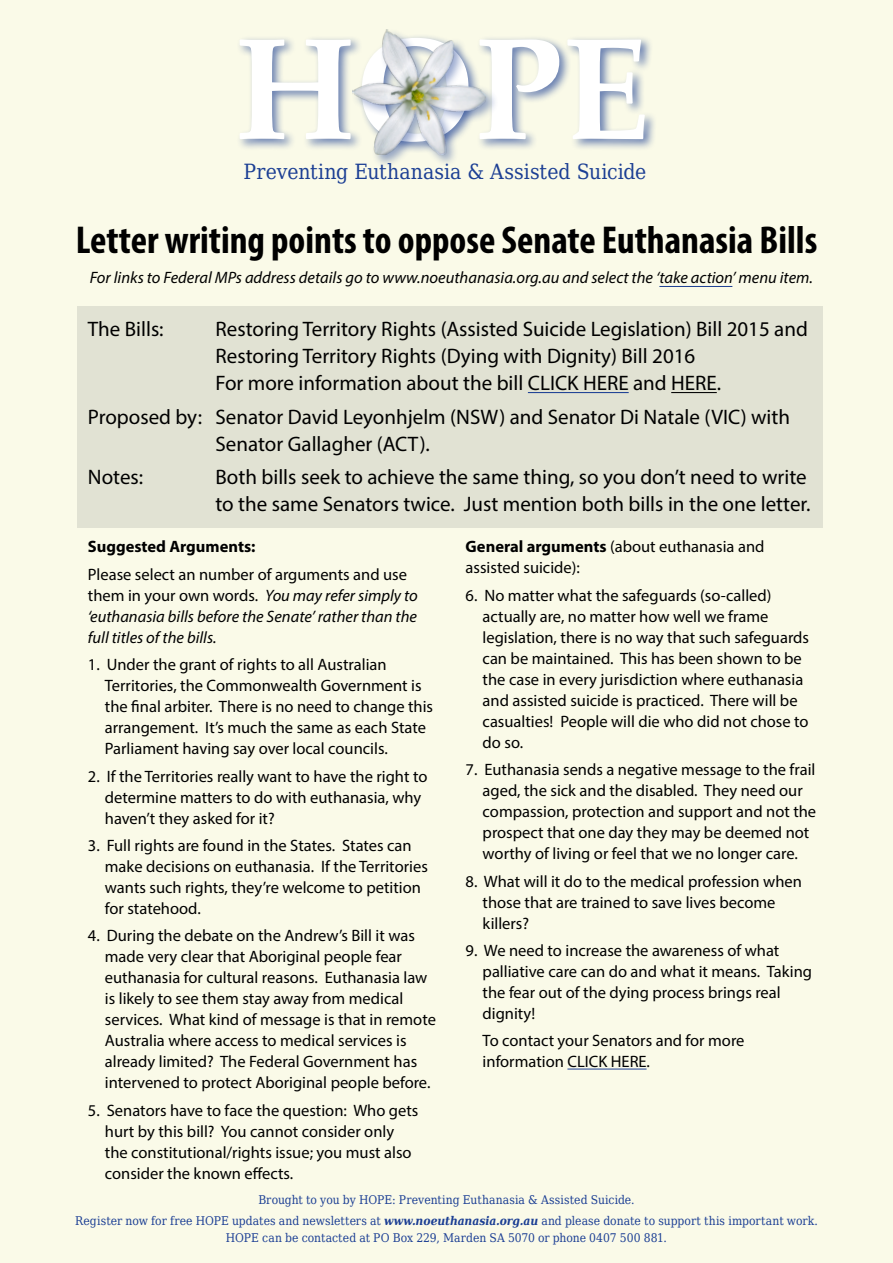
<style>
.page{position:relative;width:893px;height:1263px;background:#fafae8}
.page>*{position:absolute;margin:0;border:0;box-sizing:border-box;transform-origin:0 0}
.t1{font:700 144px "Palatino Linotype";color:#fff}
.t2{font:700 condensed 39px "Myriad Pro";color:#000}
.t3{font:21px/27px "Myriad Pro";color:#000}
.t4{font:21px "DejaVu Serif Condensed";color:#1c3f94}
.t5{font:16.5px/21px "Myriad Pro";color:#000}
.t6{font:italic 16.5px/21px "Myriad Pro";color:#000}
.t7{font:700 16.5px "Myriad Pro";color:#000}
.t8{font:12px/20.7px "DejaVu Serif Condensed";letter-spacing:.005em;color:#1c3f94;text-align:center}
.s1{font-style:normal}
.s2{font-weight:700}
.s3{font-weight:700;font-style:italic}
</style>
<div class="page">
<div style="left:236px;top:34px;width:421px;height:120px;background:#1c3f94;opacity:.65"></div>
<div style="left:351px;top:28px;width:148px;height:140px;background:#1c3f94;opacity:.45"></div>
<img style="left:349px;top:28px;width:140px;height:131px">
<div style="left:77px;top:306px;width:746px;height:221px;background:#e1e2d3"></div>
<hr style="left:528px;top:392px;width:101px;height:1px;background:#1c3f94">
<hr style="left:671px;top:392px;width:46px;height:1px;background:#000">
<hr style="left:567px;top:1069px;width:80px;height:1px;background:#1c3f94">
<hr style="left:659px;top:286px;width:73px;height:1px;background:#1c3f94">
<h1 class="t1" style="left:235px;top:-12px;width:417px">HOPE</h1>
<p class="t4" style="left:244px;top:156px;width:404px">Preventing Euthanasia &amp; Assisted Suicide</p>
<h2 class="t2" style="left:76px;top:215px;width:743px">Letter writing points to oppose Senate Euthanasia Bills</h2>
<p class="t6" style="left:90px;top:267px;width:725px">For links to Federal MPs address details go to www.noeuthanasia.org.au and select the ‘take action’ menu item.</p>
<p class="t3" style="left:88px;top:316px;width:77px">The Bills:</p>
<p class="t3" style="left:215px;top:316px;width:594px">Restoring Territory Rights (Assisted Suicide Legislation) Bill 2015 and<br>Restoring Territory Rights (Dying with Dignity) Bill 2016<br>For more information about the bill CLICK HERE and HERE.</p>
<p class="t3" style="left:215px;top:403px;width:576px;text-indent:-128px">Proposed by: Senator David Leyonhjelm (NSW) and Senator Di Natale (VIC) with<br>Senator Gallagher (ACT).</p>
<p class="t3" style="left:88px;top:463px;width:57px">Notes:</p>
<p class="t3" style="left:215px;top:463px;width:597px">Both bills seek to achieve the same thing, so you don’t need to write to the same Senators twice. Just mention both bills in the one letter.</p>
<p class="t7" style="left:88px;top:536px;width:169px">Suggested Arguments:</p>
<p class="t6" style="left:88px;top:563px;width:332px"><span class="s1">Please select an number of arguments and use them in your own words.</span> You may refer simply to ‘euthanasia bills before the Senate’ rather than the full titles of the bills.</p>
<p class="t5" style="left:105px;top:654px;width:330px;text-indent:-17px">1. Under the grant of rights to all Australian Territories, the Commonwealth Government is the final arbiter. There is no need to change this arrangement. It’s much the same as each State Parliament having say over local councils.</p>
<p class="t5" style="left:105px;top:765px;width:324px;text-indent:-17px">2. If the Territories really want to have the right to determine matters to do with euthanasia, why haven’t they asked for it?</p>
<p class="t5" style="left:105px;top:835px;width:324px;text-indent:-17px">3. Full rights are found in the States. States can make decisions on euthanasia. If the Territories wants such rights, they’re welcome to petition for statehood.</p>
<p class="t5" style="left:105px;top:925px;width:333px;text-indent:-17px">4. During the debate on the Andrew’s Bill it was made very clear that Aboriginal people fear euthanasia for cultural reasons. Euthanasia law is likely to see them stay away from medical services. What kind of message is that in remote Australia where access to medical services is already limited? The Federal Government has intervened to protect Aboriginal people before.</p>
<p class="t5" style="left:105px;top:1099px;width:315px;text-indent:-17px">5. Senators have to face the question: Who gets hurt by this bill? You cannot consider only the constitutional/rights issue; you must also consider the known effects.</p>
<p class="t5" style="left:466px;top:536px;width:300px"><span class="s2">General arguments</span> (about euthanasia and assisted suicide):</p>
<p class="t5" style="left:483px;top:584px;width:328px;text-indent:-17px">6. No matter what the safeguards (so-called) actually are, no matter how well we frame legislation, there is no way that such safeguards can be maintained. This has been shown to be the case in every jurisdiction where euthanasia and assisted suicide is practiced. There will be casualties! People will die who did not chose to do so.</p>
<p class="t5" style="left:483px;top:759px;width:335px;text-indent:-17px">7. Euthanasia sends a negative message to the frail aged, the sick and the disabled. They need our compassion, protection and support and not the prospect that one day they may be deemed not worthy of living or feel that we no longer care.</p>
<p class="t5" style="left:483px;top:870px;width:321px;text-indent:-17px">8. What will it do to the medical profession when those that are trained to save lives become killers?</p>
<p class="t5" style="left:483px;top:940px;width:331px;text-indent:-17px">9. We need to increase the awareness of what palliative care can do and what it means. Taking the fear out of the dying process brings real dignity!</p>
<p class="t5" style="left:483px;top:1030px;width:263px">To contact your Senators and for more information CLICK HERE.</p>
<p class="t8" style="left:75px;top:1189px;width:744px">Brought to you by HOPE: Preventing Euthanasia &amp; Assisted Suicide.<br>Register now for free HOPE updates and newsletters at <span class="s3">www.noeuthanasia.org.au</span> and please donate to support this important work.</p>
<p class="t8" style="left:226px;top:1226px;width:443px">HOPE can be contacted at PO Box 229, Marden SA 5070 or phone 0407 500 881.</p>
</div>
